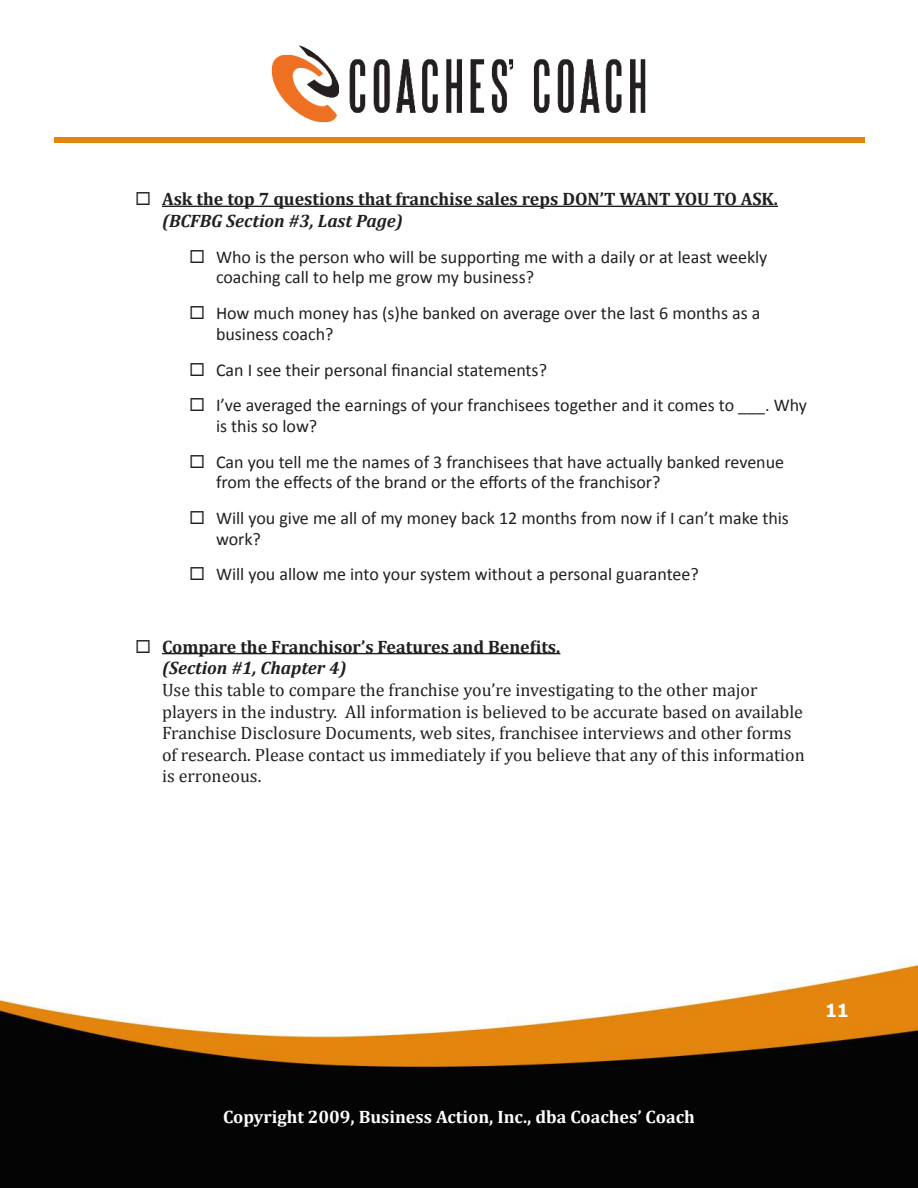
<style>
.page{position:relative;width:918px;height:1188px;background:#fff}
.page>*{position:absolute;margin:0;border:0;box-sizing:border-box;transform-origin:0 0}
.t1{font:18px/20.7px "Calibri";color:#221f1f}
.t2{font:18px/21.6px "Cambria";color:#221f1f}
.t3{font:700 18px/21.6px "Cambria";color:#221f1f}
.t4{font:700 18px "Cambria";color:#fff}
.t5{font:700 18px "Tahoma";color:#fff}
.s1{font-style:italic}
</style>
<div class="page">
<img style="left:0;top:137px;width:918px;height:1051px">
<div style="left:54px;top:138px;width:810px;height:5px;background:#e3850c"></div>
<img style="left:233px;top:45px;width:500px;height:124px">
<hr style="left:162px;top:206px;width:616px;height:1px;background:#221f1f">
<hr style="left:162px;top:653px;width:398px;height:1px;background:#221f1f">
<svg style="left:151px;top:205px;width:18px;height:1px"></svg>
<svg style="left:205px;top:263px;width:18px;height:1px"></svg>
<svg style="left:205px;top:319px;width:18px;height:1px"></svg>
<svg style="left:205px;top:375px;width:18px;height:1px"></svg>
<svg style="left:205px;top:411px;width:18px;height:1px"></svg>
<svg style="left:205px;top:468px;width:18px;height:1px"></svg>
<svg style="left:205px;top:524px;width:18px;height:1px"></svg>
<svg style="left:205px;top:580px;width:18px;height:1px"></svg>
<p class="t3" style="left:162px;top:190px;width:618px;text-indent:-27px">◻ Ask the top 7 questions that franchise sales reps DON’T WANT YOU TO ASK. <span class="s1">(BCFBG Section #3, Last Page)</span></p>
<p class="t1" style="left:216px;top:246px;width:553px;text-indent:-27px">◻ Who is the person who will be supporting me with a daily or at least weekly coaching call to help me grow my business?</p>
<p class="t1" style="left:216px;top:303px;width:546px;text-indent:-27px">◻ How much money has (s)he banked on average over the last 6 months as a business coach?</p>
<p class="t1" style="left:189px;top:359px;width:360px">◻ Can I see their personal financial statements?</p>
<p class="t1" style="left:216px;top:395px;width:593px;text-indent:-27px">◻ I’ve averaged the earnings of your franchisees together and it comes to ___. Why is this so low?</p>
<p class="t1" style="left:216px;top:451px;width:570px;text-indent:-27px">◻ Can you tell me the names of 3 franchisees that have actually banked revenue from the effects of the brand or the efforts of the franchisor?</p>
<p class="t1" style="left:216px;top:508px;width:575px;text-indent:-27px">◻ Will you give me all of my money back 12 months from now if I can’t make this work?</p>
<p class="t1" style="left:189px;top:564px;width:511px">◻ Will you allow me into your system without a personal guarantee?</p>
<p class="t3" style="left:162px;top:635px;width:400px;text-indent:-27px">◻ Compare the Franchisor’s Features and Benefits. <span class="s1">(Section #1, Chapter 4)</span></p>
<p class="t2" style="left:162px;top:679px;width:644px">Use this table to compare the franchise you’re investigating to the other major players in the industry. All information is believed to be accurate based on available Franchise Disclosure Documents, web sites, franchisee interviews and other forms of research. Please contact us immediately if you believe that any of this information is erroneous.</p>
<p class="t4" style="left:223px;top:1111px;width:473px">Copyright 2009, Business Action, Inc., dba Coaches’ Coach</p>
<p class="t5" style="left:826px;top:1001px;width:24px">11</p>
</div>
